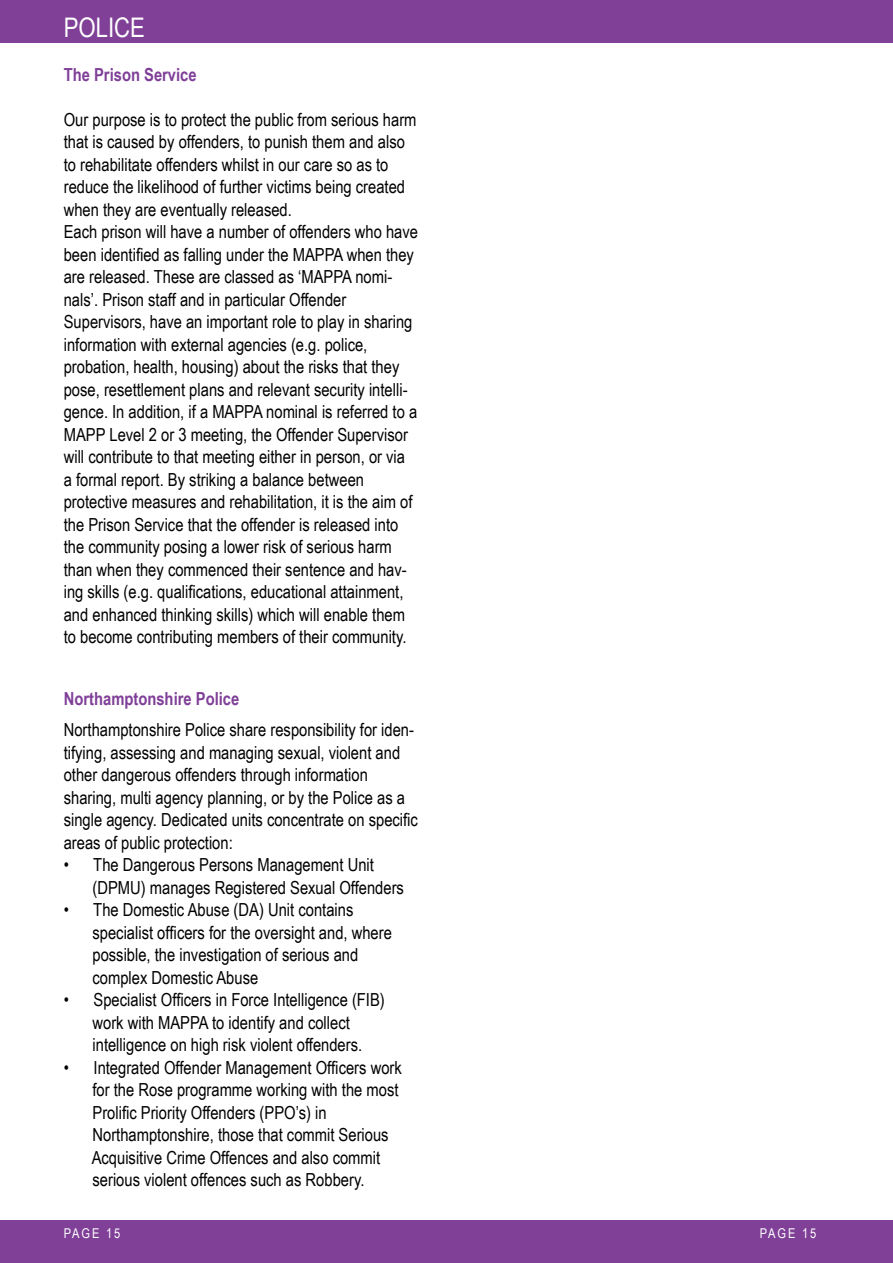
<style>
.page{position:relative;width:893px;height:1263px;background:#fff}
.page>*{position:absolute;margin:0;border:0;box-sizing:border-box;transform-origin:0 0}
.t1{font:27px "Arial Narrow";color:#fff}
.t2{font:18px/22.5px "Arial Narrow";color:#000}
.t3{font:700 18px "Arial Narrow";color:#7f3f98}
.t4{font:13.5px "Arial Narrow";letter-spacing:.14em;color:#fff}
</style>
<div class="page">
<div style="left:0;top:0;width:893px;height:43px;background:#804098"></div>
<div style="left:0;top:1220px;width:893px;height:43px;background:#804098"></div>
<h1 class="t1" style="left:64px;top:12px;width:83px">POLICE</h1>
<p class="t3" style="left:64px;top:64px;width:134px">The Prison Service</p>
<p class="t2" style="left:64px;top:108px;width:356px">Our purpose is to protect the public from serious harm that is caused by offenders, to punish them and also to rehabilitate offenders whilst in our care so as to reduce the likelihood of further victims being created when they are eventually released.<br>Each prison will have a number of offenders who have been identified as falling under the MAPPA when they are released. These are classed as ‘MAPPA nomi&shy;nals’. Prison staff and in particular Offender Supervisors, have an important role to play in sharing information with external agencies (e.g. police, probation, health, housing) about the risks that they pose, resettlement plans and relevant security intelli&shy;gence. In addition, if a MAPPA nominal is referred to a MAPP Level 2 or 3 meeting, the Offender Supervisor will contribute to that meeting either in person, or via<br>a formal report. By striking a balance between protective measures and rehabilitation, it is the aim of the Prison Service that the offender is released into the community posing a lower risk of serious harm than when they commenced their sentence and hav&shy;ing skills (e.g. qualifications, educational attainment, and enhanced thinking skills) which will enable them to become contributing members of their community.</p>
<p class="t3" style="left:64px;top:688px;width:177px">Northamptonshire Police</p>
<p class="t2" style="left:64px;top:718px;width:356px">Northamptonshire Police share responsibility for iden&shy;tifying, assessing and managing sexual, violent and other dangerous offenders through information sharing, multi agency planning, or by the Police as a single agency. Dedicated units concentrate on specific areas of public protection:</p>
<p class="t2" style="left:93px;top:853px;width:313px;text-indent:-29px">• The Dangerous Persons Management Unit (DPMU) manages Registered Sexual Offenders</p>
<p class="t2" style="left:93px;top:898px;width:301px;text-indent:-29px">• The Domestic Abuse (DA) Unit contains specialist officers for the oversight and, where possible, the investigation of serious and complex Domestic Abuse</p>
<p class="t2" style="left:64px;top:988px;width:322px;text-align:center">• Specialist Officers in Force Intelligence (FIB) work with MAPPA to identify and collect intelligence on high risk violent offenders.</p>
<p class="t2" style="left:92px;top:1056px;width:312px;text-indent:-28px">• Integrated Offender Management Officers work for the Rose programme working with the most Prolific Priority Offenders (PPO’s) in Northamptonshire, those that commit Serious Acquisitive Crime Offences and also commit serious violent offences such as Robbery.</p>
<p class="t4" style="left:64px;top:1225px;width:58px">PAGE 15</p>
<p class="t4" style="left:760px;top:1225px;width:58px">PAGE 15</p>
</div>
